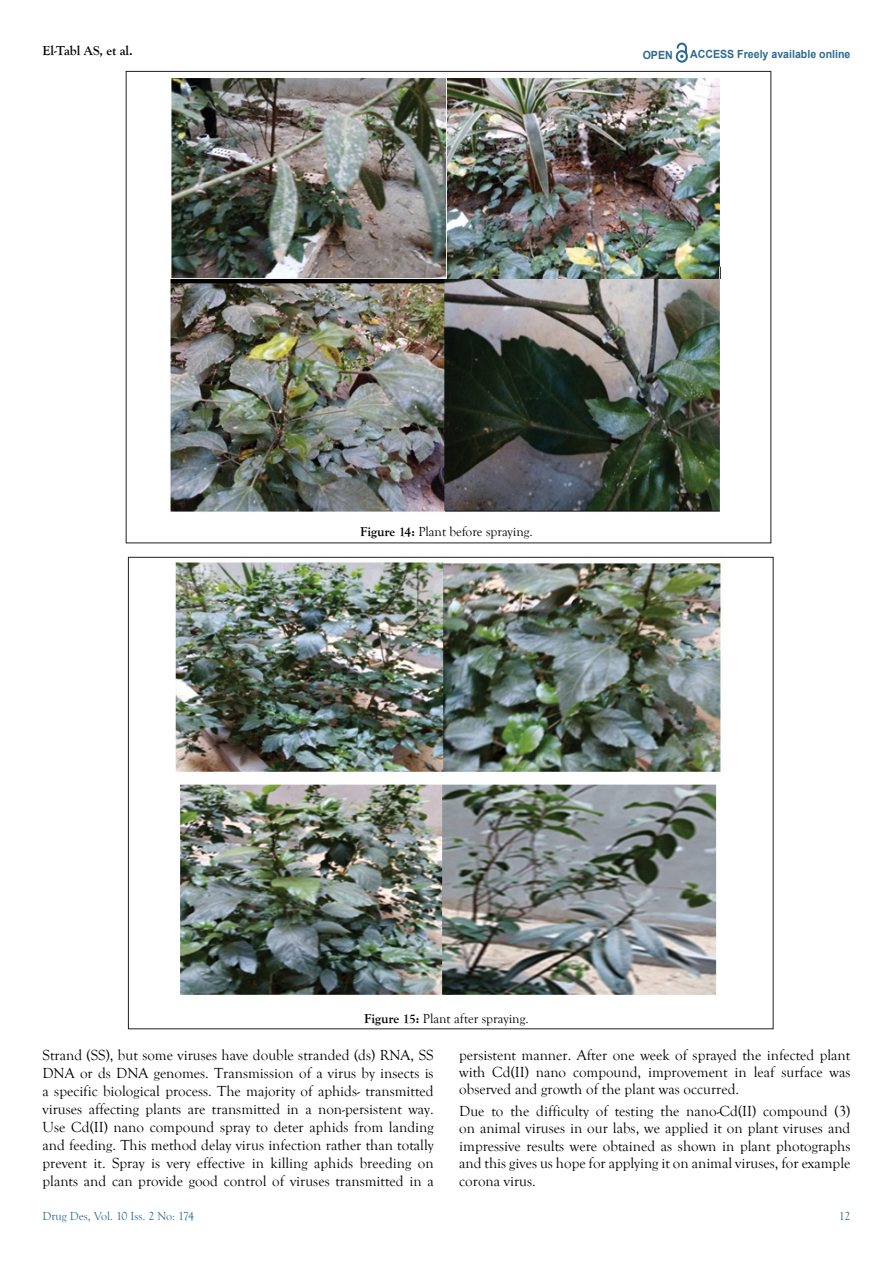
<style>
.page{position:relative;width:893px;height:1263px;background:#fff}
.page>*{position:absolute;margin:0;border:0;box-sizing:border-box;transform-origin:0 0}
.t1{font:15px/18px "Goudy Old Style T";color:#000;text-align:justify}
.t2{font:13.5px "Goudy Old Style T";color:#000}
.t3{font:700 13.5px "Goudy Old Style T";color:#000}
.t4{font:12px "Goudy Old Style T";color:#2d6a8f}
.t5{font:700 11.25px "Arial";color:#2e6b8f;scale:.94 1}
.s1{font-weight:700}
</style>
<div class="page">
<svg style="left:676px;top:43px;width:12px;height:20px"></svg>
<img style="left:170px;top:78px;width:551px;height:434px">
<img style="left:175px;top:562px;width:546px;height:433px">
<p class="t3" style="left:43px;top:43px;width:92px">El-Tabl AS, et al.</p>
<p class="t5" style="left:643px;top:47px;width:33px">OPEN</p>
<p class="t5" style="left:690px;top:47px;width:172px">ACCESS Freely available online</p>
<p class="t2" style="left:360px;top:525px;width:174px"><span class="s1">Figure 14:</span> Plant before spraying.</p>
<p class="t2" style="left:364px;top:1011px;width:166px"><span class="s1">Figure 15:</span> Plant after spraying.</p>
<p class="t1" style="left:43px;top:1046px;width:393px">Strand (SS), but some viruses have double stranded (ds) RNA, SS DNA or ds DNA genomes. Transmission of a virus by insects is a specific biological process. The majority of aphids- transmitted viruses affecting plants are transmitted in a non-persistent way.<br>Use Cd(II) nano compound spray to deter aphids from landing and feeding. This method delay virus infection rather than totally prevent it. Spray is very effective in killing aphids breeding on plants and can provide good control of viruses transmitted in a</p>
<p class="t1" style="left:459px;top:1046px;width:393px;line-height:17.4px">persistent manner. After one week of sprayed the infected plant with Cd(II) nano compound, improvement in leaf surface was observed and growth of the plant was occurred.</p>
<p class="t1" style="left:459px;top:1103px;width:393px;line-height:17.5px">Due to the difficulty of testing the nano-Cd(II) compound (3) on animal viruses in our labs, we applied it on plant viruses and impressive results were obtained as shown in plant photographs and this gives us hope for applying it on animal viruses, for example corona virus.</p>
<p class="t4" style="left:43px;top:1210px;width:153px">Drug Des, Vol. 10 Iss. 2 No: 174</p>
<p class="t4" style="left:839px;top:1210px;width:13px">12</p>
</div>
